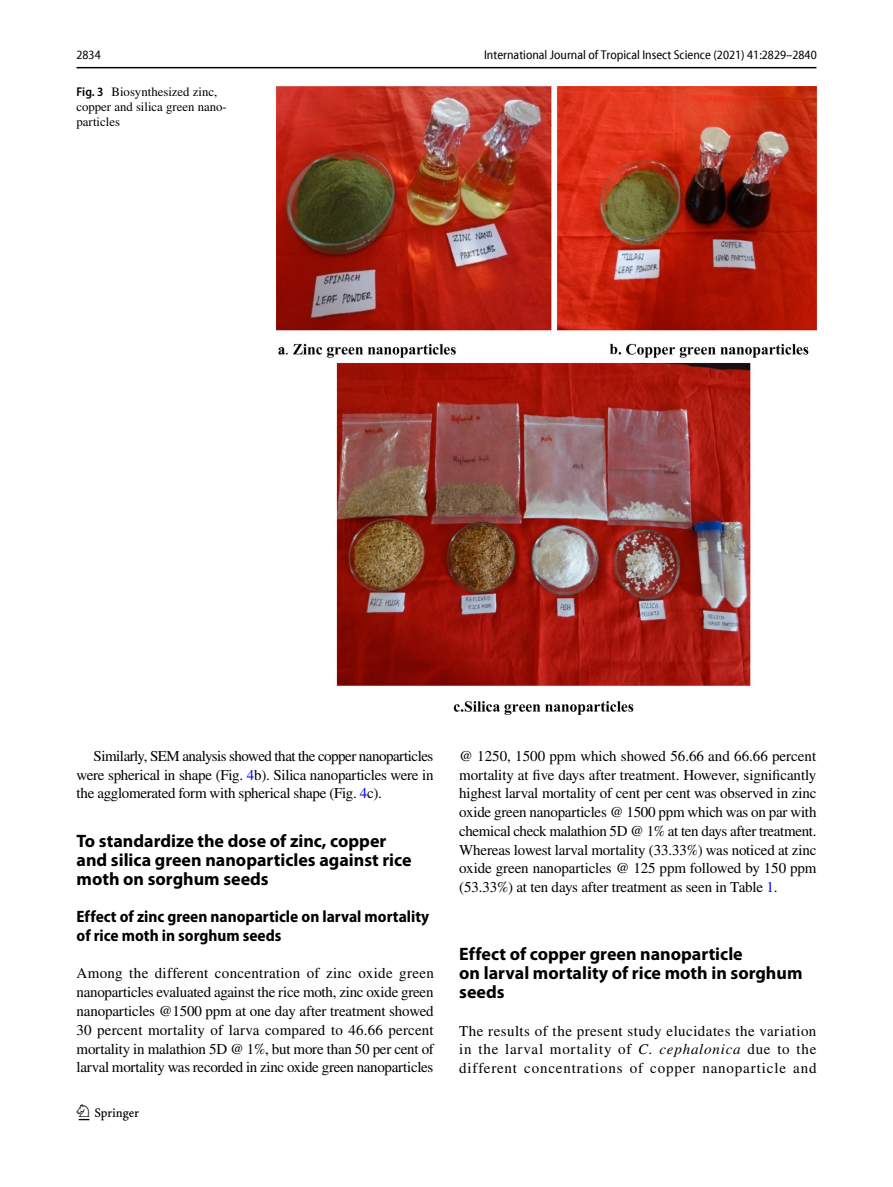
<style>
.page{position:relative;width:893px;height:1187px;background:#fff}
.page>*{position:absolute;margin:0;border:0;box-sizing:border-box;transform-origin:0 0}
.t1{font:22.5px "Springnew Regular 2";color:#000}
.t2{font:700 18px/18.8px "Myriad Pro";color:#000}
.t3{font:700 semi-condensed 16.5px/18.8px "Myriad Pro";color:#000}
.t4{font:15px/18.8px "STIX";letter-spacing:-.01em;color:#000;text-align:justify}
.t5{font:semi-condensed 12.75px "Myriad Pro Unic";color:#000}
.t6{font:12.75px/15px "STIX";color:#000}
.s1{font-family:"Myriad Pro";font-weight:600;font-stretch:semi-condensed}
.s2{color:#00f}
.s3{font-style:italic}
</style>
<div class="page">
<hr style="left:77px;top:67px;width:739px;height:1px;background:#000">
<img style="left:276px;top:87px;width:540px;height:627px">
<p class="t5" style="left:77px;top:50px;width:26px">2834</p>
<p class="t5" style="left:484px;top:50px;width:334px">International Journal of Tropical Insect Science (2021) 41:2829–2840</p>
<p class="t6" style="left:77px;top:85px;width:152px"><span class="s1">Fig. 3</span> Biosynthesized zinc, copper and silica green nano&shy;particles</p>
<p class="t4" style="left:77px;top:747px;width:359px;text-indent:17px">Similarly, SEM analysis showed that the copper nanoparticles were spherical in shape (Fig. <span class="s2">4</span>b). Silica nanoparticles were in the agglomerated form with spherical shape (Fig. <span class="s2">4</span>c).</p>
<p class="t2" style="left:77px;top:831px;width:337px">To standardize the dose of zinc, copper and silica green nanoparticles against rice moth on sorghum seeds</p>
<p class="t3" style="left:77px;top:907px;width:354px">Effect of zinc green nanoparticle on larval mortality of rice moth in sorghum seeds</p>
<p class="t4" style="left:77px;top:965px;width:359px">Among the different concentration of zinc oxide green nanoparticles evaluated against the rice moth, zinc oxide green nanoparticles @1500 ppm at one day after treatment showed 30 percent mortality of larva compared to 46.66 percent mortality in malathion 5D @ 1%, but more than 50 per cent of larval mortality was recorded in zinc oxide green nanoparticles</p>
<h1 class="t1" style="left:79px;top:1104px;width:62px">1 3</h1>
<p class="t4" style="left:459px;top:747px;width:359px">@ 1250, 1500 ppm which showed 56.66 and 66.66 percent mortality at five days after treatment. However, significantly highest larval mortality of cent per cent was observed in zinc oxide green nanoparticles @ 1500 ppm which was on par with chemical check malathion 5D @ 1% at ten days after treatment.<br>Whereas lowest larval mortality (33.33%) was noticed at zinc oxide green nanoparticles @ 125 ppm followed by 150 ppm (53.33%) at ten days after treatment as seen in Table <span class="s2">1</span>.</p>
<p class="t2" style="left:459px;top:944px;width:345px">Effect of copper green nanoparticle<br>on larval mortality of rice moth in sorghum seeds</p>
<p class="t4" style="left:459px;top:1022px;width:359px">The results of the present study elucidates the variation in the larval mortality of <span class="s3">C. cephalonica</span> due to the different concentrations of copper nanoparticle and</p>
</div>
